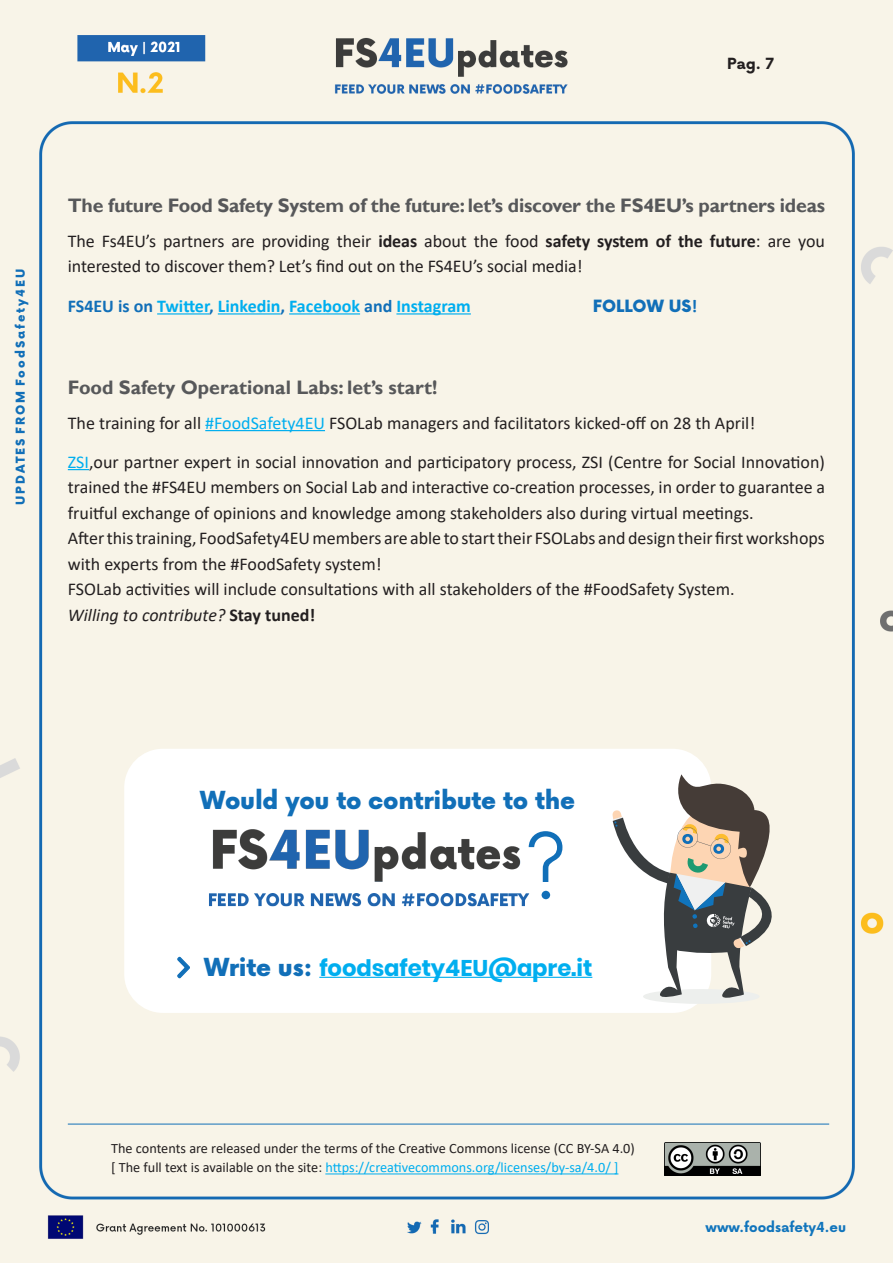
<style>
.page{position:relative;width:893px;height:1263px;background:#f8f4e8}
.page>*{position:absolute;margin:0;border:0;box-sizing:border-box;transform-origin:0 0}
.t1{font:78.75px "Now Alt";color:#116fb8}
.Titolo_news{font:900 24.3px "Now";letter-spacing:-.01em;color:#116fb8}
.Titolo_news-2{font:700 22.65px "Poppins";letter-spacing:-.005em;color:#00aeef}
.Titolo_news-3{font:700 19.5px "Gill Sans";letter-spacing:-.01em;color:#57585a}
.testo{font:18px/25.5px "Calibri";color:#231f20}
.testo-2{font:700 18px "Calibri";color:#00aeef}
.testo-3{font:italic 18px "Calibri";color:#231f20}
.testo-4{font:900 16.5px "Now";color:#116fb8}
.t2{font:700 15px "Now Alt";color:#231f20}
.testo-5{font:14.25px "Calibri";color:#00aeef}
.testo-6{font:14.25px "Calibri";color:#231f20}
.t3{font:700 13.5px "Now Alt";color:#1074bc}
.testo-7{font:900 12px "Now";letter-spacing:.165em;color:#116fb8}
.t4{font:9px "Calibri";color:#f8f4e8}
.s1{font-weight:700}
.s2{color:#116fb8}
.s3{font-family:"Calibri";font-weight:700;font-size:18px}
.s4{color:#00aeef}
.s5{font-weight:700;font-style:normal}
.s6{font-family:"Now";font-weight:900;font-size:24.3px;color:#116fb8}
.s7{color:#231f20}
</style>
<div class="page">
<hr style="left:157px;top:313px;width:52px;height:2px;background:#00aeef">
<hr style="left:218px;top:313px;width:62px;height:2px;background:#00aeef">
<hr style="left:289px;top:313px;width:71px;height:2px;background:#00aeef">
<hr style="left:396px;top:313px;width:75px;height:2px;background:#00aeef">
<hr style="left:205px;top:430px;width:120px;height:1px;background:#00aeef">
<svg style="left:68px;top:469px;width:21px;height:1px"></svg>
<div style="left:124px;top:749px;width:587px;height:264px;background:#fff;border-radius:39px"></div>
<svg style="left:177px;top:956px;width:13px;height:23px"></svg>
<hr style="left:325px;top:1173px;width:293px;height:1px;background:#00aeef">
<img style="left:665px;top:1142px;width:95px;height:33px">
<hr style="left:319px;top:977px;width:273px;height:1px;background:#00aeef">
<img style="left:209px;top:829px;width:321px;height:78px">
<div style="left:643px;top:989px;width:117px;height:15px;background:#edefed;border-radius:50%"></div>
<svg style="left:612px;top:774px;width:188px;height:228px"></svg>
<hr style="left:68px;top:1124px;width:761px;height:1px;background:#116fb8">
<p class="t2" style="left:727px;top:53px;width:48px">Pag. 7</p>
<p class="testo-7" style="left:12px;top:505px;width:237px;rotate:-90deg">UPDATES FROM FoodSafety4EU</p>
<p class="Titolo_news-3" style="left:68px;top:194px;width:759px">The future Food Safety System of the future: let’s discover the FS4EU’s partners ideas</p>
<p class="testo" style="left:68px;top:228px;width:759px">The Fs4EU’s partners are providing their <span class="s1">ideas</span> about the food <span class="s1">safety system of the future</span>: are you interested to discover them? Let’s find out on the FS4EU’s social media!</p>
<p class="testo-2" style="left:68px;top:293px;width:405px"><span class="s2">FS4EU is on</span> Twitter<span class="s2">,</span> Linkedin<span class="s2">,</span> Facebook <span class="s2">and</span> Instagram</p>
<p class="testo-4" style="left:593px;top:294px;width:106px">FOLLOW US<span class="s3">!</span></p>
<p class="Titolo_news-3" style="left:68px;top:376px;width:371px">Food Safety Operational Labs: let’s start!</p>
<p class="testo" style="left:68px;top:409px;width:689px">The training for all <span class="s4">#FoodSafety4EU</span> FSOLab managers and facilitators kicked-off on 28 th April!</p>
<p class="testo" style="left:68px;top:448px;width:759px;text-align:justify"><span class="s4">ZSI</span>,our partner expert in social innovation and participatory process, ZSI (Centre for Social Innovation) trained the #FS4EU members on Social Lab and interactive co-creation processes, in order to guarantee a fruitful exchange of opinions and knowledge among stakeholders also during virtual meetings.</p>
<p class="testo" style="left:68px;top:525px;width:759px">After this training, FoodSafety4EU members are able to start their FSOLabs and design their first workshops with experts from the #FoodSafety system!</p>
<p class="testo" style="left:68px;top:576px;width:668px">FSOLab activities will include consultations with all stakeholders of the #FoodSafety System.</p>
<p class="testo-3" style="left:68px;top:602px;width:249px">Willing to contribute? <span class="s5">Stay tuned!</span></p>
<p class="Titolo_news" style="left:200px;top:782px;width:376px">Would you to contribute to the</p>
<p class="t1" style="left:521px;top:806px;width:49px">?</p>
<p class="Titolo_news-2" style="left:204px;top:954px;width:390px"><span class="s6">Write us:</span> foodsafety4EU@apre.it</p>
<p class="testo-6" style="left:111px;top:1138px;width:525px">The contents are released under the terms of the Creative Commons license (CC BY-SA 4.0)</p>
<p class="testo-5" style="left:111px;top:1158px;width:509px"><span class="s7">[ The full text is available on the site:</span> https://creativecommons.org/licenses/by-sa/4.0/ ]</p>
<p class="t4" style="left:479px;top:1222px;width:6px">*</p>
<p class="t3" style="left:705px;top:1217px;width:142px">www.foodsafety4.eu</p>
</div>
